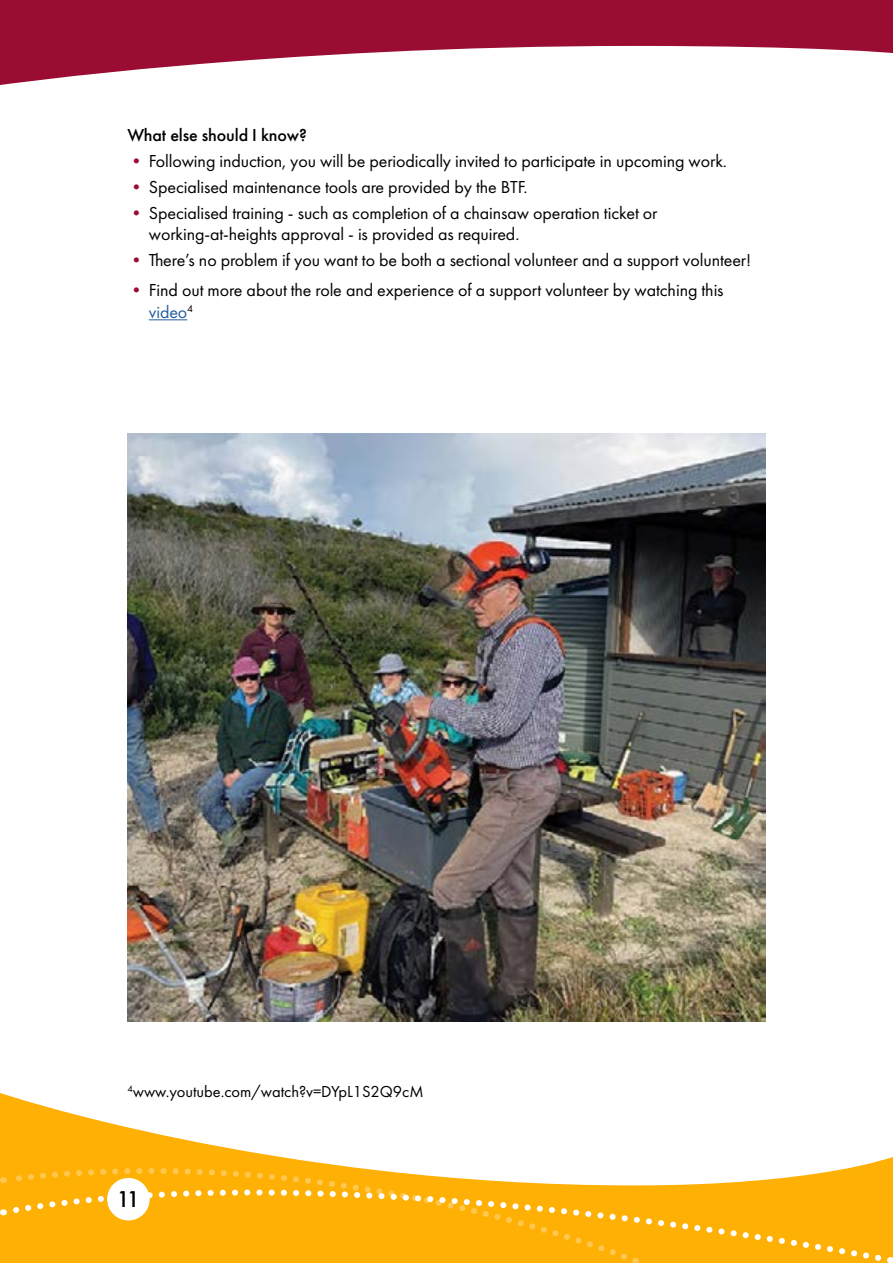
<style>
.page{position:relative;width:893px;height:1263px;background:#fff}
.page>*{position:absolute;margin:0;border:0;box-sizing:border-box;transform-origin:0 0}
.t1{font:500 21px "Futura";color:#000}
.t2{font:18px/21.6px "Futura PT";letter-spacing:-.005em;color:#000}
.t3{font:500 18px "Futura PT";letter-spacing:-.005em;color:#000}
.t4{font:16.5px "Futura PT";letter-spacing:-.005em;color:#000}
.s1{color:#9a0c32}
.s2{color:#215e9e}
</style>
<div class="page">
<hr style="left:149px;top:319px;width:38px;height:1px;background:#215e9e">
<svg style="left:0;top:0;width:893px;height:85px;fill:#9a0c32"></svg>
<svg style="left:0;top:1093px;width:893px;height:170px"></svg>
<svg style="left:2px;top:1155px;width:883px;height:108px"></svg>
<svg style="left:2px;top:1157px;width:630px;height:106px;background:#ffba24"></svg>
<div style="left:107px;top:1178px;width:43px;height:42px;background:#fff;border-radius:50%"></div>
<img style="left:128px;top:434px;width:637px;height:588px">
<p class="t3" style="left:128px;top:124px;width:181px">What else should I know?</p>
<p class="t2" style="left:128px;top:150px;width:601px"><span class="s1">•</span> Following induction, you will be periodically invited to participate in upcoming work.</p>
<p class="t2" style="left:128px;top:176px;width:402px"><span class="s1">•</span> Specialised maintenance tools are provided by the BTF.</p>
<p class="t2" style="left:149px;top:202px;width:510px;text-indent:-21px"><span class="s1">•</span> Specialised training - such as completion of a chainsaw operation ticket or working-at-heights approval - is provided as required.</p>
<p class="t2" style="left:128px;top:249px;width:625px"><span class="s1">•</span> There’s no problem if you want to be both a sectional volunteer and a support volunteer!</p>
<p class="t2" style="left:149px;top:279px;width:576px;text-indent:-21px"><span class="s1">•</span> Find out more about the role and experience of a support volunteer by watching this <span class="s2">video</span><sup>4</sup></p>
<p class="t4" style="left:128px;top:1082px;width:298px"><sup>4</sup>www.youtube.com/watch?v=DYpL1S2Q9cM</p>
<p class="t1" style="left:117px;top:1184px;width:24px">11</p>
</div>
